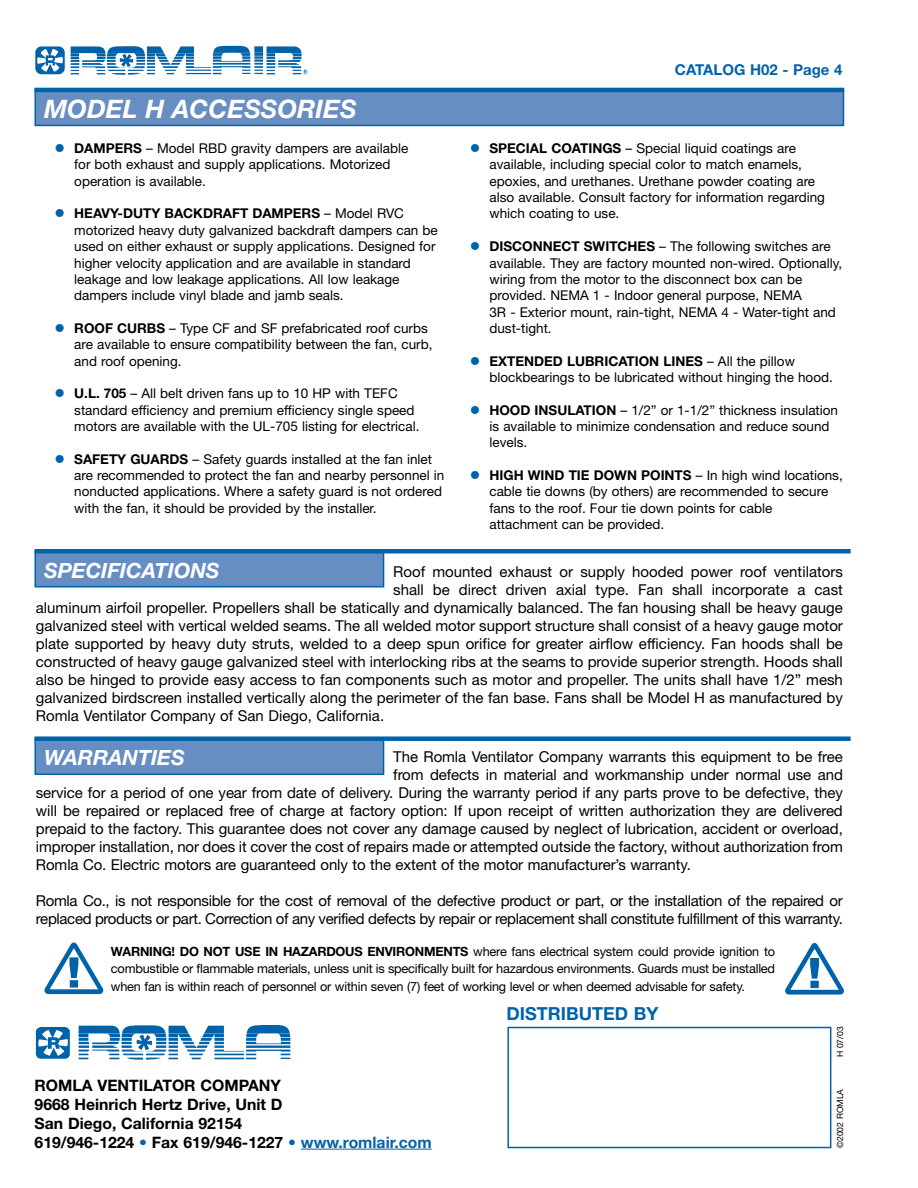
<style>
.page{position:relative;width:918px;height:1188px;background:#fff}
.page>*{position:absolute;margin:0;border:0;box-sizing:border-box;transform-origin:0 0}
.t1{font:italic 700 25.5px "Helvetica Neue";color:#fff}
.t2{font:italic 700 21px "Helvetica Neue";color:#fff}
.t3{font:700 18px "Helvetica Neue";color:#0063aa}
.t4{font:700 15.75px/18.9px "Helvetica Neue";color:#000}
.t5{font:15px/18px "Helvetica Neue";letter-spacing:-.005em;color:#000}
.t6{font:700 15px "Helvetica Neue";color:#0063aa}
.t7{font:13.5px/16.4px "Helvetica Neue";color:#000}
.t8{font:12.75px/17.2px "Helvetica Neue";letter-spacing:-.015em;color:#000;text-align:justify}
.t9{font:8.7px "Helvetica Neue";color:#000}
.s1{font-weight:700;font-size:22.5px;color:#0063aa}
.s2{font-weight:700}
.s3{color:#0063aa}
</style>
<div class="page">
<div style="left:35px;top:90px;width:809px;height:35px;background:#678ec2"></div>
<div style="left:34px;top:89px;width:810px;height:37px;border:2px solid #0063aa"></div>
<div style="left:507px;top:1027px;width:324px;height:121px;border:2px solid #0063aa"></div>
<img style="left:78px;top:1025px;width:213px;height:35px">
<img style="left:35px;top:1027px;width:36px;height:32px">
<svg style="left:48px;top:989px;width:56px;height:6px"></svg>
<svg style="left:44px;top:942px;width:59px;height:52px"></svg>
<svg style="left:785px;top:943px;width:59px;height:52px"></svg>
<hr style="left:301px;top:1149px;width:37px;height:1px;background:#0063aa">
<hr style="left:349px;top:1149px;width:45px;height:1px;background:#0063aa">
<hr style="left:394px;top:1149px;width:38px;height:1px;background:#0063aa">
<img style="left:35px;top:45px;width:273px;height:30px">
<hr style="left:35px;top:88px;width:809px;height:4px;background:#0063aa">
<div style="left:35px;top:551px;width:349px;height:36px;background:#678ec2"></div>
<div style="left:34px;top:550px;width:350px;height:37px;border:2px solid #0063aa"></div>
<div style="left:35px;top:549px;width:816px;height:5px;background:#0063aa"></div>
<div style="left:35px;top:738px;width:349px;height:36px;background:#678ec2"></div>
<div style="left:34px;top:738px;width:350px;height:37px;border:2px solid #0063aa"></div>
<div style="left:35px;top:736px;width:816px;height:5px;background:#0063aa"></div>
<h1 class="t1" style="left:44px;top:100px;width:314px">MODEL H ACCESSORIES</h1>
<p class="t7" style="left:74px;top:141px;width:336px;text-indent:-20px"><span class="s1">•</span> <span class="s2">DAMPERS</span> – Model RBD gravity dampers are available for both exhaust and supply applications. Motorized operation is available.</p>
<p class="t7" style="left:74px;top:207px;width:365px;text-indent:-20px"><span class="s1">•</span> <span class="s2">HEAVY-DUTY BACKDRAFT DAMPERS</span> – Model RVC motorized heavy duty galvanized backdraft dampers can be used on either exhaust or supply applications. Designed for higher velocity application and are available in standard leakage and low leakage applications. All low leakage dampers include vinyl blade and jamb seals.</p>
<p class="t7" style="left:74px;top:321px;width:360px;text-indent:-20px"><span class="s1">•</span> <span class="s2">ROOF CURBS</span> – Type CF and SF prefabricated roof curbs are available to ensure compatibility between the fan, curb, and roof opening.</p>
<p class="t7" style="left:74px;top:387px;width:347px;text-indent:-20px"><span class="s1">•</span> <span class="s2">U.L. 705</span> – All belt driven fans up to 10 HP with TEFC standard efficiency and premium efficiency single speed motors are available with the UL-705 listing for electrical.</p>
<p class="t7" style="left:74px;top:452px;width:372px;text-indent:-20px"><span class="s1">•</span> <span class="s2">SAFETY GUARDS</span> – Safety guards installed at the fan inlet are recommended to protect the fan and nearby personnel in nonducted applications. Where a safety guard is not ordered with the fan, it should be provided by the installer.</p>
<p class="t6" style="left:675px;top:64px;width:169px">CATALOG H02 - Page 4</p>
<p class="t7" style="left:489px;top:141px;width:337px;text-indent:-20px"><span class="s1">•</span> <span class="s2">SPECIAL COATINGS</span> – Special liquid coatings are available, including special color to match enamels, epoxies, and urethanes. Urethane powder coating are also available. Consult factory for information regarding which coating to use.</p>
<p class="t7" style="left:489px;top:240px;width:354px;text-indent:-20px"><span class="s1">•</span> <span class="s2">DISCONNECT SWITCHES</span> – The following switches are available. They are factory mounted non-wired. Optionally, wiring from the motor to the disconnect box can be provided. NEMA 1 - Indoor general purpose, NEMA<br>3R - Exterior mount, rain-tight, NEMA 4 - Water-tight and dust-tight.</p>
<p class="t7" style="left:489px;top:354px;width:345px;text-indent:-20px"><span class="s1">•</span> <span class="s2">EXTENDED LUBRICATION LINES</span> – All the pillow blockbearings to be lubricated without hinging the hood.</p>
<p class="t7" style="left:489px;top:403px;width:350px;text-indent:-20px"><span class="s1">•</span> <span class="s2">HOOD INSULATION</span> – 1/2” or 1-1/2” thickness insulation is available to minimize condensation and reduce sound levels.</p>
<p class="t7" style="left:489px;top:468px;width:355px;text-indent:-20px"><span class="s1">•</span> <span class="s2">HIGH WIND TIE DOWN POINTS</span> – In high wind locations, cable tie downs (by others) are recommended to secure fans to the roof. Four tie down points for cable attachment can be provided.</p>
<h2 class="t2" style="left:44px;top:563px;width:177px">SPECIFICATIONS</h2>
<p class="t5" style="left:393px;top:564px;width:451px">Roof mounted exhaust or supply hooded power roof ventilators</p>
<p class="t5" style="left:393px;top:582px;width:451px">shall be direct driven axial type. Fan shall incorporate a cast</p>
<p class="t5" style="left:36px;top:600px;width:809px">aluminum airfoil propeller. Propellers shall be statically and dynamically balanced. The fan housing shall be heavy gauge</p>
<p class="t5" style="left:36px;top:618px;width:809px">galvanized steel with vertical welded seams. The all welded motor support structure shall consist of a heavy gauge motor</p>
<p class="t5" style="left:36px;top:636px;width:809px">plate supported by heavy duty struts, welded to a deep spun orifice for greater airflow efficiency. Fan hoods shall be</p>
<p class="t5" style="left:36px;top:654px;width:809px">constructed of heavy gauge galvanized steel with interlocking ribs at the seams to provide superior strength. Hoods shall</p>
<p class="t5" style="left:36px;top:672px;width:809px">also be hinged to provide easy access to fan components such as motor and propeller. The units shall have 1/2” mesh</p>
<p class="t5" style="left:36px;top:690px;width:809px">galvanized birdscreen installed vertically along the perimeter of the fan base. Fans shall be Model H as manufactured by</p>
<p class="t5" style="left:36px;top:708px;width:350px">Romla Ventilator Company of San Diego, California.</p>
<p class="t5" style="left:393px;top:749px;width:451px">The Romla Ventilator Company warrants this equipment to be free</p>
<p class="t5" style="left:393px;top:767px;width:451px">from defects in material and workmanship under normal use and</p>
<p class="t5" style="left:36px;top:785px;width:808px">service for a period of one year from date of delivery. During the warranty period if any parts prove to be defective, they</p>
<p class="t5" style="left:36px;top:803px;width:808px">will be repaired or replaced free of charge at factory option: If upon receipt of written authorization they are delivered</p>
<p class="t5" style="left:36px;top:821px;width:808px">prepaid to the factory. This guarantee does not cover any damage caused by neglect of lubrication, accident or overload,</p>
<p class="t5" style="left:36px;top:839px;width:808px">improper installation, nor does it cover the cost of repairs made or attempted outside the factory, without authorization from</p>
<p class="t5" style="left:36px;top:857px;width:657px">Romla Co. Electric motors are guaranteed only to the extent of the motor manufacturer’s warranty.</p>
<p class="t5" style="left:36px;top:893px;width:808px">Romla Co., is not responsible for the cost of removal of the defective product or part, or the installation of the repaired or replaced products or part. Correction of any verified defects by repair or replacement shall constitute fulfillment of this warranty.</p>
<p class="t8" style="left:111px;top:944px;width:666px"><span class="s2">WARNING! DO NOT USE IN HAZARDOUS ENVIRONMENTS</span> where fans electrical system could provide ignition to combustible or flammable materials, unless unit is specifically built for hazardous environments. Guards must be installed when fan is within reach of personnel or within seven (7) feet of working level or when deemed advisable for safety.</p>
<h3 class="t3" style="left:507px;top:1008px;width:153px">DISTRIBUTED BY</h3>
<h2 class="t2" style="left:44px;top:750px;width:142px">WARRANTIES</h2>
<p class="t4" style="left:35px;top:1077px;width:399px">ROMLA VENTILATOR COMPANY<br>9668 Heinrich Hertz Drive, Unit D<br>San Diego, California 92154<br>619/946-1224 <span class="s3">•</span> Fax 619/946-1227 <span class="s3">• www.romlair.com</span></p>
<p class="t9" style="left:837px;top:1057px;width:32px;rotate:-90deg">H 07/03</p>
<p class="t9" style="left:837px;top:1148px;width:61px;rotate:-90deg">©2002 ROMLA</p>
</div>
